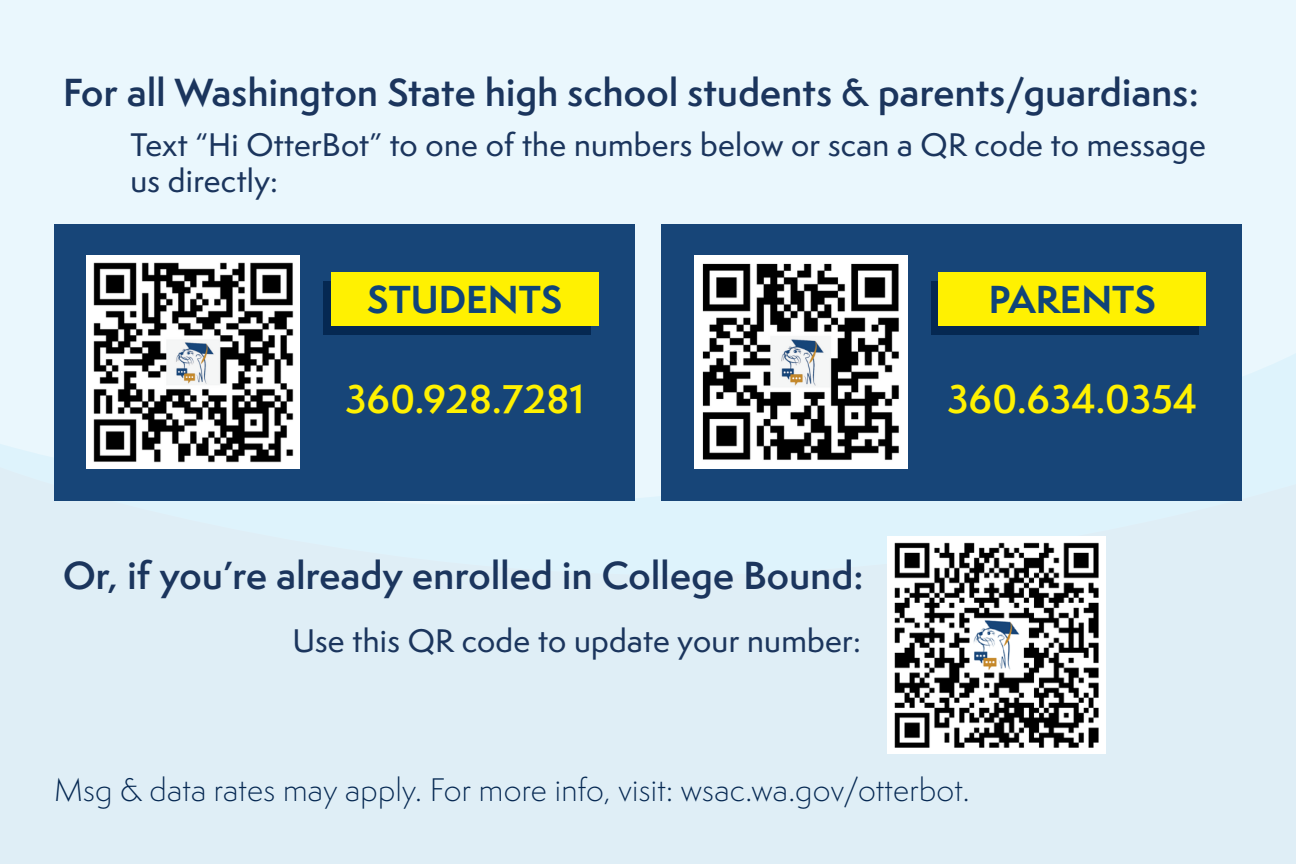
<style>
.page{position:relative;width:1296px;height:864px;background:#eaf7fd}
.page>*{position:absolute;margin:0;border:0;box-sizing:border-box;transform-origin:0 0}
.t1{font:600 37.2px "Semplicita Pro";color:#fff101}
.Document_Header{font:600 36px "Semplicita Pro";letter-spacing:.01em;color:#1b355d}
.t2{font:700 36px "Semplicita Pro";color:#104479}
.Document_Header-2{font:500 30px/36px "Semplicita Pro";letter-spacing:.01em;color:#1b355d}
.Document_Header-3{font:300 30px "Semplicita Pro";letter-spacing:.01em;color:#052852}
</style>
<div class="page">
<svg style="left:0;top:342px;width:1296px;height:114px"></svg>
<div style="left:0;top:456px;width:1296px;height:408px;background:#dfeef6"></div>
<img style="left:888px;top:536px;width:217px;height:218px">
<div style="left:54px;top:225px;width:580px;height:276px;background:#174578"></div>
<div style="left:323px;top:281px;width:268px;height:54px;background:#052852"></div>
<div style="left:331px;top:272px;width:267px;height:54px;background:#fff101"></div>
<img style="left:87px;top:256px;width:212px;height:213px">
<div style="left:662px;top:225px;width:580px;height:276px;background:#174578"></div>
<div style="left:931px;top:281px;width:267px;height:54px;background:#052852"></div>
<div style="left:939px;top:272px;width:267px;height:54px;background:#fff101"></div>
<img style="left:695px;top:256px;width:212px;height:213px">
<p class="Document_Header" style="left:63px;top:67px;width:1137px">For all Washington State high school students &amp; parents/guardians:</p>
<p class="Document_Header-2" style="left:130px;top:127px;width:1077px">Text “Hi OtterBot” to one of the numbers below or scan a QR code to message us directly:</p>
<p class="t2" style="left:367px;top:272px;width:197px">STUDENTS</p>
<p class="t1" style="left:345px;top:372px;width:240px">360.928.7281</p>
<p class="Document_Header" style="left:63px;top:549px;width:802px">Or, if you’re already enrolled in College Bound:</p>
<p class="Document_Header-2" style="left:292px;top:622px;width:570px">Use this QR code to update your number:</p>
<p class="t2" style="left:989px;top:272px;width:169px">PARENTS</p>
<p class="t1" style="left:947px;top:372px;width:251px">360.634.0354</p>
<p class="Document_Header-3" style="left:54px;top:770px;width:917px">Msg &amp; data rates may apply. For more info, visit: wsac.wa.gov/otterbot.</p>
</div>
